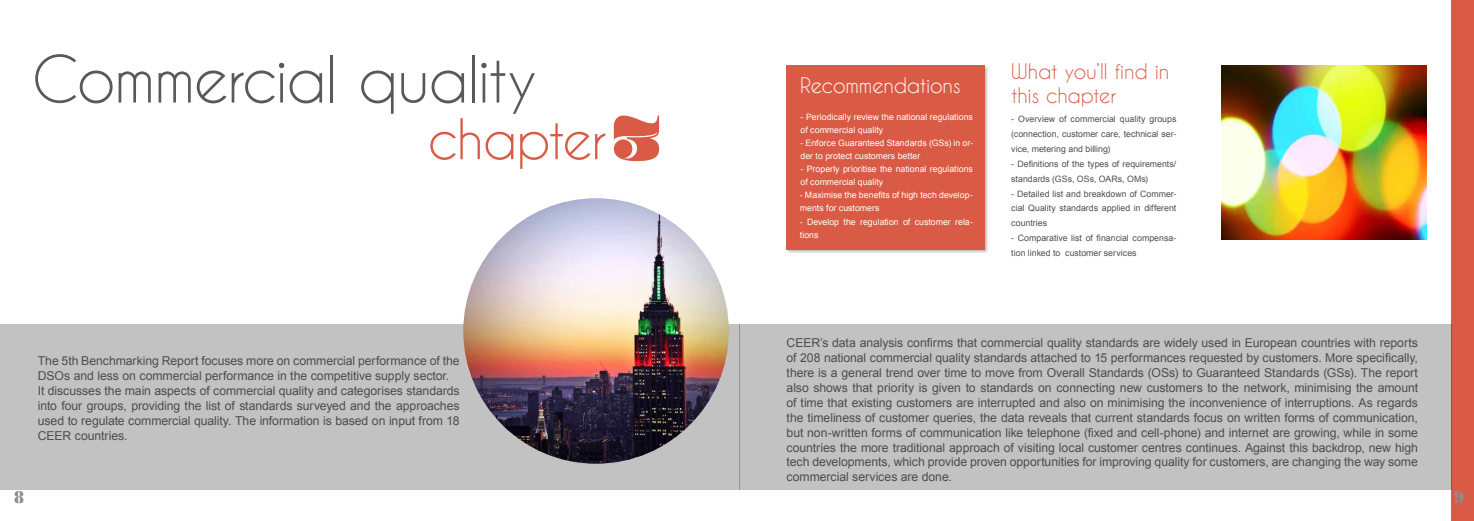
<style>
.page{position:relative;width:1474px;height:521px;background:#fff}
.page>*{position:absolute;margin:0;border:0;box-sizing:border-box;transform-origin:0 0}
.t1{font:61.25px "Caviar Dreams";letter-spacing:-.025em;color:#58595b}
.t2{font:52.5px "Caviar Dreams";letter-spacing:-.03em;color:#da5b45}
.t3{font:20.12px/24.2px "Caviar Dreams";letter-spacing:-.015em;color:#da5b45}
.t4{font:20.12px "Caviar Dreams";letter-spacing:-.015em;color:#fff}
.t5{font:15.75px "Stencil Std";color:#8b8d90}
.t6{font:12.25px/14.9px "Arial";letter-spacing:-.005em;color:#4d4d4f;text-align:justify}
.t7{font:8.75px/13.1px "Arial";letter-spacing:.005em;color:#fff}
.t8{font:8.75px/14.9px "Arial";letter-spacing:.005em;color:#4d4d4f;text-align:justify}
.s1{font-family:"Pompadour";font-weight:900;font-size:74.38px}
</style>
<div class="page">
<div style="left:1451px;top:0;width:22px;height:521px;background:#da5b45"></div>
<img style="left:1221px;top:65px;width:204px;height:174px">
<div style="left:0;top:324px;width:739px;height:165px;background:#c2c2c2"></div>
<img style="left:463px;top:198px;width:266px;height:266px;border-radius:133px">
<div style="left:739px;top:324px;width:712px;height:165px;background:#c2c2c2"></div>
<div style="left:786px;top:65px;width:203px;height:189px;background:#000;opacity:.25"></div>
<div style="left:786px;top:66px;width:199px;height:184px;background:#da5b45"></div>
<h1 class="t1" style="left:32px;top:44px;width:507px">Commercial quality</h1>
<h2 class="t2" style="left:428px;top:109px;width:236px">chapter<span class="s1">3</span></h2>
<p class="t6" style="left:38px;top:354px;width:423px;text-align:left">The 5th Benchmarking Report focuses more on commercial performance of the DSOs and less on commercial performance in the competitive supply sector.<br>It discusses the main aspects of commercial quality and categorises standards into four groups, providing the list of standards surveyed and the approaches used to regulate commercial quality. The information is based on input from 18<br>CEER countries.</p>
<h3 class="t4" style="left:800px;top:74px;width:162px">Recommendations</h3>
<p class="t7" style="left:800px;top:110px;width:174px">- Periodically review the national regulations of commercial quality</p>
<p class="t7" style="left:800px;top:136px;width:174px">- Enforce Guaranteed Standards (GSs) in or&shy;der to protect customers better</p>
<p class="t7" style="left:800px;top:163px;width:174px">- Properly prioritise the national regulations of commercial quality</p>
<p class="t7" style="left:800px;top:189px;width:174px">- Maximise the benefits of high tech develop&shy;ments for customers</p>
<p class="t7" style="left:800px;top:215px;width:174px">- Develop the regulation of customer rela&shy;tions</p>
<p class="t7" style="left:800px;top:107px;width:167px;line-height:14.9px">·Expand the monitoring of continuity of supply<br>· Harmonise continuity of supply indicators and data collection procedures</p>
<h3 class="t3" style="left:1011px;top:59px;width:159px">What you’ll find in this chapter</h3>
<p class="t8" style="left:1011px;top:112px;width:167px">- Overview of commercial quality groups (connection, customer care, technical ser&shy;vice, metering and billing)</p>
<p class="t8" style="left:1011px;top:156px;width:167px">- Definitions of the types of requirements/ standards (GSs, OSs, OARs, OMs)</p>
<p class="t8" style="left:1011px;top:186px;width:167px">- Detailed list and breakdown of Commer&shy;cial Quality standards applied in different countries</p>
<p class="t8" style="left:1011px;top:231px;width:167px">- Comparative list of financial compensa&shy;tion linked to customer services</p>
<p class="t6" style="left:786px;top:336px;width:633px">CEER’s data analysis confirms that commercial quality standards are widely used in European countries with reports of 208 national commercial quality standards attached to 15 performances requested by customers. More specifically, there is a general trend over time to move from Overall Standards (OSs) to Guaranteed Standards (GSs). The report also shows that priority is given to standards on connecting new customers to the network, minimising the amount of time that existing customers are interrupted and also on minimising the inconvenience of interruptions. As regards the timeliness of customer queries, the data reveals that current standards focus on written forms of communication, but non-written forms of communication like telephone (fixed and cell-phone) and internet are growing, while in some countries the more traditional approach of visiting local customer centres continues. Against this backdrop, new high tech developments, which provide proven opportunities for improving quality for customers, are changing the way some commercial services are done.</p>
<p class="t5" style="left:14px;top:486px;width:11px">8</p>
<p class="t5" style="left:1453px;top:487px;width:11px">9</p>
</div>
